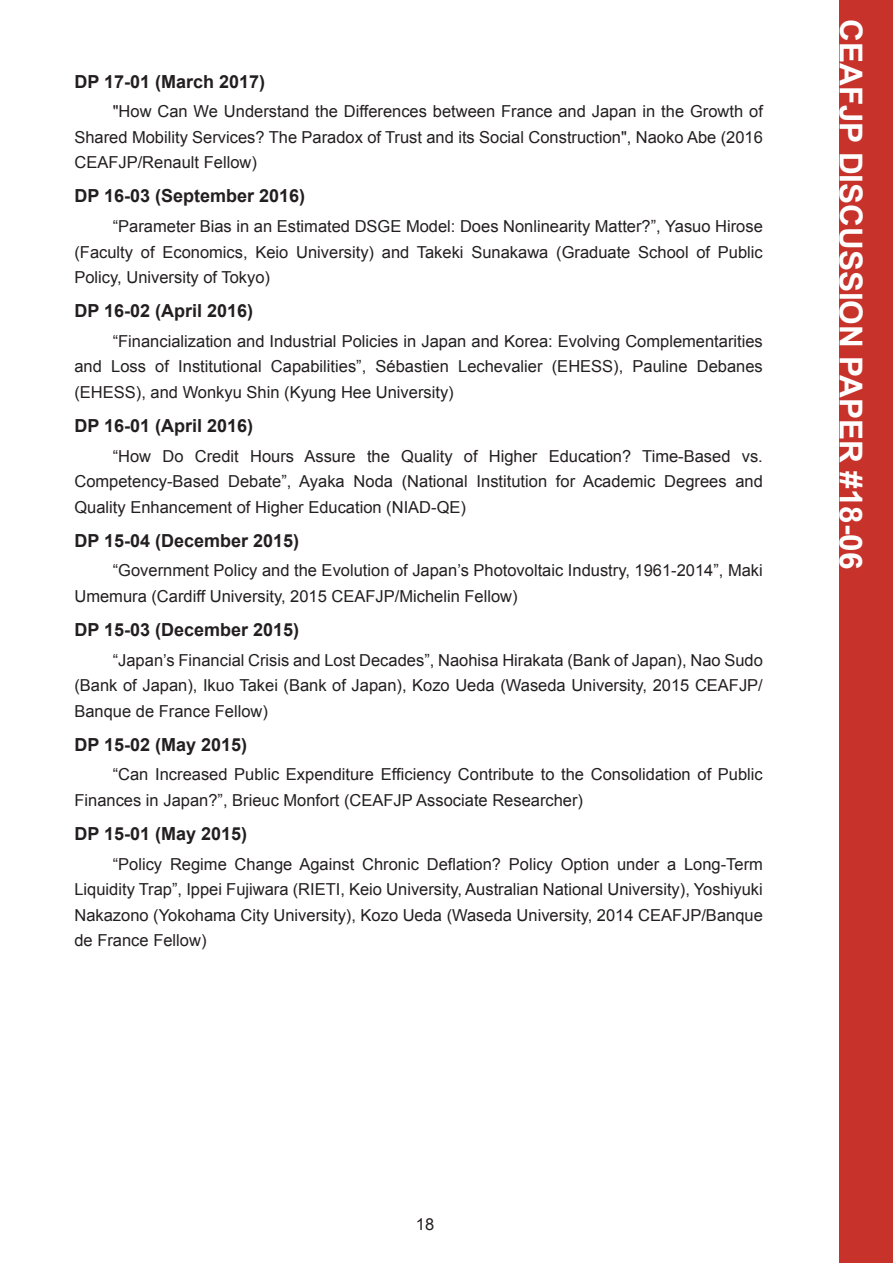
<style>
.page{position:relative;width:893px;height:1263px;background:#fff}
.page>*{position:absolute;margin:0;border:0;box-sizing:border-box;transform-origin:0 0}
.t1{font:700 31.5px "Arial";color:#fff}
.Numéro_DP{font:700 18px "Arial";color:#231f20}
.t2{font:16.5px/25.5px "Arial";color:#231f20;text-align:justify}
</style>
<div class="page">
<div style="left:840px;top:0;width:53px;height:1263px;background:#c7322b"></div>
<p class="Numéro_DP" style="left:74px;top:69px;width:192px">DP 17-01 (March 2017)</p>
<p class="t2" style="left:74px;top:99px;width:690px;text-indent:38px">"How Can We Understand the Differences between France and Japan in the Growth of Shared Mobility Services? The Paradox of Trust and its Social Construction", Naoko Abe (2016<br>CEAFJP/Renault Fellow)</p>
<p class="Numéro_DP" style="left:74px;top:184px;width:232px">DP 16-03 (September 2016)</p>
<p class="t2" style="left:74px;top:214px;width:690px;text-indent:38px">“Parameter Bias in an Estimated DSGE Model: Does Nonlinearity Matter?”, Yasuo Hirose (Faculty of Economics, Keio University) and Takeki Sunakawa (Graduate School of Public Policy, University of Tokyo)</p>
<p class="Numéro_DP" style="left:74px;top:299px;width:180px">DP 16-02 (April 2016)</p>
<p class="t2" style="left:74px;top:328px;width:690px;text-indent:38px">“Financialization and Industrial Policies in Japan and Korea: Evolving Complementarities and Loss of Institutional Capabilities”, Sébastien Lechevalier (EHESS), Pauline Debanes (EHESS), and Wonkyu Shin (Kyung Hee University)</p>
<p class="Numéro_DP" style="left:74px;top:413px;width:180px">DP 16-01 (April 2016)</p>
<p class="t2" style="left:74px;top:443px;width:690px;text-indent:38px">“How Do Credit Hours Assure the Quality of Higher Education? Time-Based vs.<br>Competency-Based Debate”, Ayaka Noda (National Institution for Academic Degrees and Quality Enhancement of Higher Education (NIAD-QE)</p>
<p class="Numéro_DP" style="left:74px;top:528px;width:226px">DP 15-04 (December 2015)</p>
<p class="t2" style="left:74px;top:558px;width:690px;text-indent:38px">“Government Policy and the Evolution of Japan’s Photovoltaic Industry, 1961-2014”, Maki<br>Umemura (Cardiff University, 2015 CEAFJP/Michelin Fellow)</p>
<p class="Numéro_DP" style="left:74px;top:617px;width:226px">DP 15-03 (December 2015)</p>
<p class="t2" style="left:74px;top:647px;width:690px;text-indent:38px">“Japan’s Financial Crisis and Lost Decades”, Naohisa Hirakata (Bank of Japan), Nao Sudo (Bank of Japan), Ikuo Takei (Bank of Japan), Kozo Ueda (Waseda University, 2015 CEAFJP/ Banque de France Fellow)</p>
<p class="Numéro_DP" style="left:74px;top:732px;width:174px">DP 15-02 (May 2015)</p>
<p class="t2" style="left:74px;top:762px;width:690px;text-indent:38px">“Can Increased Public Expenditure Efficiency Contribute to the Consolidation of Public<br>Finances in Japan?”, Brieuc Monfort (CEAFJP Associate Researcher)</p>
<p class="Numéro_DP" style="left:74px;top:821px;width:174px">DP 15-01 (May 2015)</p>
<p class="t2" style="left:74px;top:851px;width:690px;text-indent:38px">“Policy Regime Change Against Chronic Deflation? Policy Option under a Long-Term Liquidity Trap”, Ippei Fujiwara (RIETI, Keio University, Australian National University), Yoshiyuki Nakazono (Yokohama City University), Kozo Ueda (Waseda University, 2014 CEAFJP/Banque de France Fellow)</p>
<h1 class="t1" style="left:872px;top:19px;width:552px;rotate:90deg">CEAFJP DISCUSSION PAPER #18-06</h1>
<p class="t2" style="left:416px;top:1212px;width:20px">18</p>
</div>
